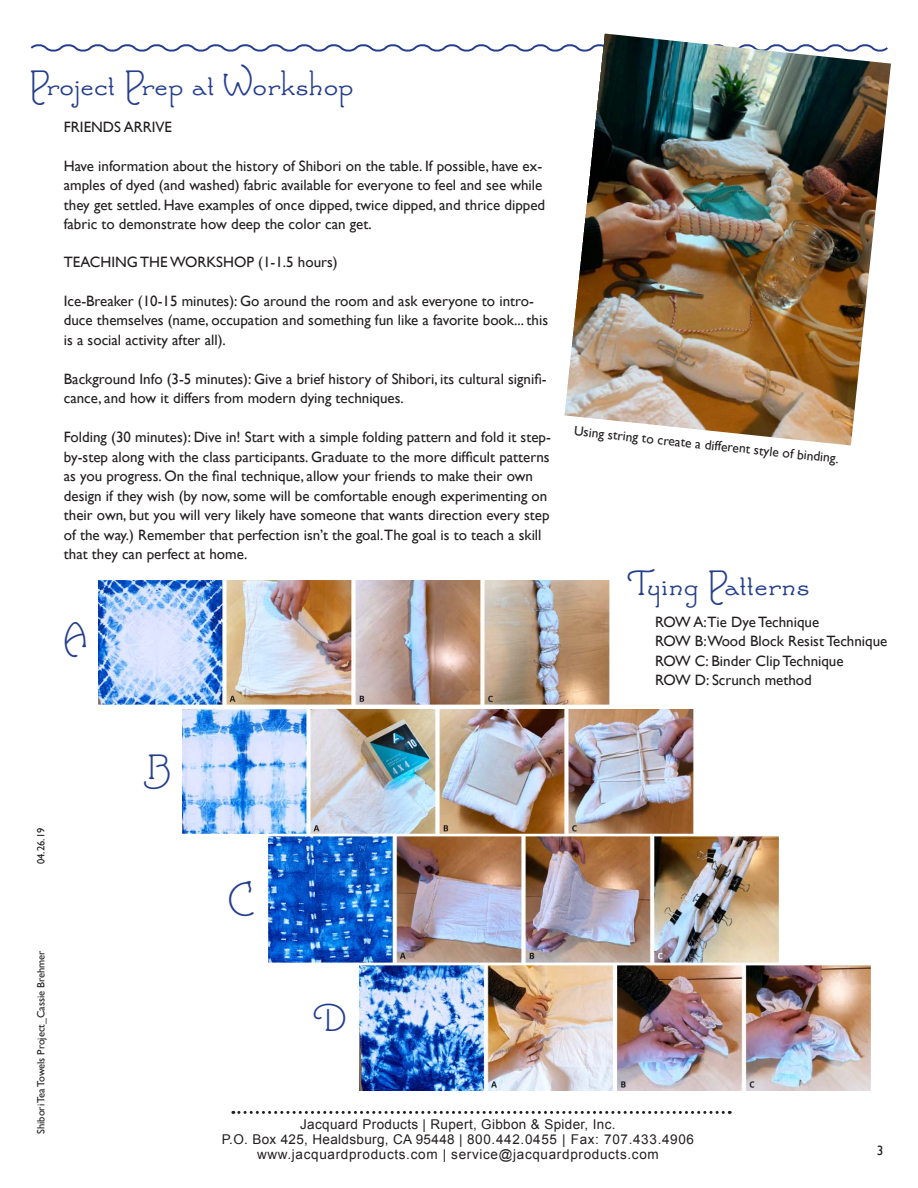
<style>
.page{position:relative;width:918px;height:1188px;background:#fff}
.page>*{position:absolute;margin:0;border:0;box-sizing:border-box;transform-origin:0 0}
.t1{font:37.5px "Santa's Sleigh Full";color:#253f8e}
.t2{font:15px/19.5px "Gill Sans";color:#231f20}
.t3{font:13.5px/15px "Arial";letter-spacing:.05em;color:#231f20;text-align:center}
.t4{font:13.5px "Gill Sans";color:#231f20}
.t5{font:10.5px "Gill Sans";color:#231f20}
</style>
<div class="page">
<svg style="left:30px;top:44px;width:534px;height:8px"></svg>
<img style="left:564px;top:33px;width:327px;height:412px">
<img style="left:98px;top:580px;width:511px;height:125px">
<img style="left:183px;top:709px;width:511px;height:125px">
<img style="left:268px;top:837px;width:511px;height:125px">
<img style="left:360px;top:966px;width:510px;height:125px">
<svg style="left:233px;top:1111px;width:497px;height:3px"></svg>
<p class="t1" style="left:29px;top:60px;width:327px">Project Prep at Workshop</p>
<p class="t2" style="left:64px;top:117px;width:110px">FRIENDS ARRIVE</p>
<p class="t2" style="left:64px;top:156px;width:483px">Have information about the history of Shibori on the table. If possible, have ex&shy;amples of dyed (and washed) fabric available for everyone to feel and see while they get settled. Have examples of once dipped, twice dipped, and thrice dipped fabric to demonstrate how deep the color can get.</p>
<p class="t2" style="left:64px;top:252px;width:275px">TEACHING THE WORKSHOP (1-1.5 hours)</p>
<p class="t2" style="left:64px;top:291px;width:486px">Ice-Breaker (10-15 minutes): Go around the room and ask everyone to intro&shy;duce themselves (name, occupation and something fun like a favorite book... this is a social activity after all).</p>
<p class="t2" style="left:64px;top:369px;width:484px">Background Info (3-5 minutes): Give a brief history of Shibori, its cultural signifi&shy;cance, and how it differs from modern dying techniques.</p>
<p class="t2" style="left:64px;top:428px;width:489px">Folding (30 minutes): Dive in! Start with a simple folding pattern and fold it step&shy;by-step along with the class participants. Graduate to the more difficult patterns as you progress. On the final technique, allow your friends to make their own design if they wish (by now, some will be comfortable enough experimenting on their own, but you will very likely have someone that wants direction every step of the way.) Remember that perfection isn’t the goal.The goal is to teach a skill that they can perfect at home.</p>
<p class="t1" style="left:62px;top:613px;width:29px">A</p>
<p class="t4" style="left:575px;top:423px;width:267px;rotate:6deg">Using string to create a different style of binding.</p>
<p class="t1" style="left:629px;top:560px;width:182px">Tying Patterns</p>
<p class="t2" style="left:655px;top:612px;width:166px">ROW A:Tie Dye Technique</p>
<p class="t2" style="left:655px;top:632px;width:234px">ROW B:Wood Block Resist Technique</p>
<p class="t2" style="left:655px;top:651px;width:190px">ROW C: Binder Clip Technique</p>
<p class="t2" style="left:655px;top:671px;width:158px">ROW D: Scrunch method</p>
<p class="t5" style="left:35px;top:864px;width:38px;rotate:-90deg">04.26.19</p>
<p class="t5" style="left:35px;top:1134px;width:185px;rotate:-90deg">Shibori Tea Towels Project_Cassie Brehmer</p>
<p class="t1" style="left:146px;top:745px;width:28px">B</p>
<p class="t1" style="left:228px;top:872px;width:17px">C</p>
<p class="t1" style="left:315px;top:996px;width:32px">D</p>
<p class="t3" style="left:222px;top:1117px;width:474px">Jacquard Products | Rupert, Gibbon &amp; Spider, Inc.<br>P.O. Box 425, Healdsburg, CA 95448 | 800.442.0455 | Fax: 707.433.4906 www.jacquardproducts.com | service@jacquardproducts.com</p>
<p class="t4" style="left:877px;top:1142px;width:8px">3</p>
</div>
